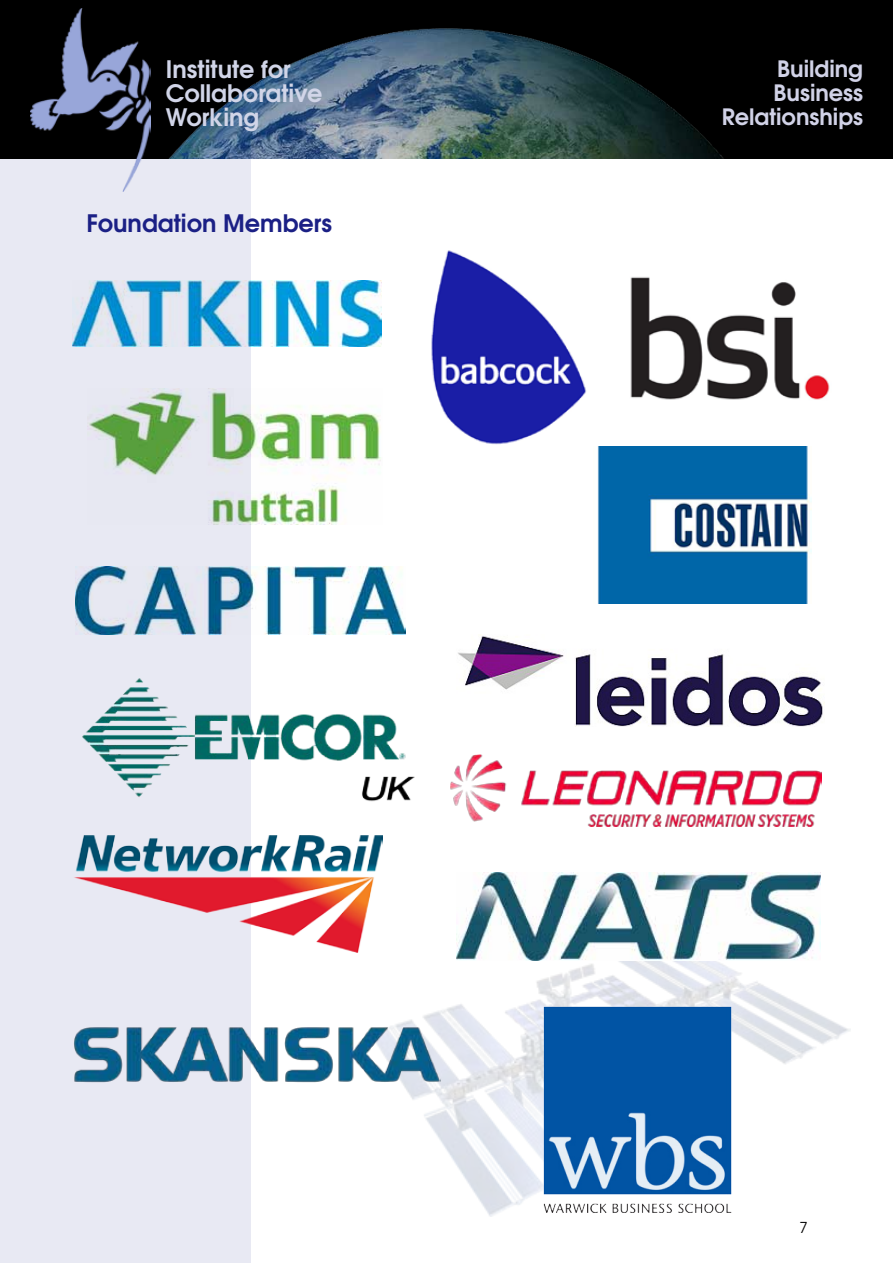
<style>
.page{position:relative;width:893px;height:1263px;background:#fff}
.page>*{position:absolute;margin:0;border:0;box-sizing:border-box;transform-origin:0 0}
.t1{font:700 24px/24px "Te X Gyre Adventor";color:#d1d5e8}
.t2{font:700 24px "Te X Gyre Adventor";color:#1b2085}
.t3{font:700 22.5px/24px "Te X Gyre Adventor";color:#d1d2e7;text-align:right}
.t4{font:15px "Te X Gyre Adventor";color:#000}
</style>
<div class="page">
<div style="left:0;top:159px;width:251px;height:1104px;background:#e8e9f3"></div>
<img style="left:395px;top:939px;width:455px;height:277px">
<div style="left:0;top:0;width:893px;height:159px;background:#000"></div>
<img style="left:168px;top:28px;width:556px;height:131px">
<img style="left:31px;top:9px;width:120px;height:182px">
<img style="left:457px;top:872px;width:363px;height:89px">
<img style="left:72px;top:281px;width:309px;height:66px">
<img style="left:431px;top:250px;width:155px;height:195px">
<img style="left:597px;top:447px;width:215px;height:156px">
<img style="left:87px;top:388px;width:294px;height:137px">
<img style="left:630px;top:277px;width:200px;height:123px">
<img style="left:75px;top:566px;width:331px;height:69px">
<img style="left:82px;top:678px;width:333px;height:124px">
<img style="left:458px;top:635px;width:367px;height:92px">
<img style="left:451px;top:754px;width:370px;height:72px">
<img style="left:74px;top:1026px;width:366px;height:56px">
<img style="left:74px;top:835px;width:308px;height:117px">
<img style="left:543px;top:1006px;width:188px;height:206px">
<p class="t1" style="left:166px;top:55px;width:158px">Institute for<br>Collaborative<br>Working</p>
<p class="t3" style="left:722px;top:54px;width:143px">Building<br>Business<br>Relationships</p>
<p class="t2" style="left:87px;top:202px;width:247px">Foundation Members</p>
<p class="t4" style="left:800px;top:1215px;width:10px">7</p>
</div>
